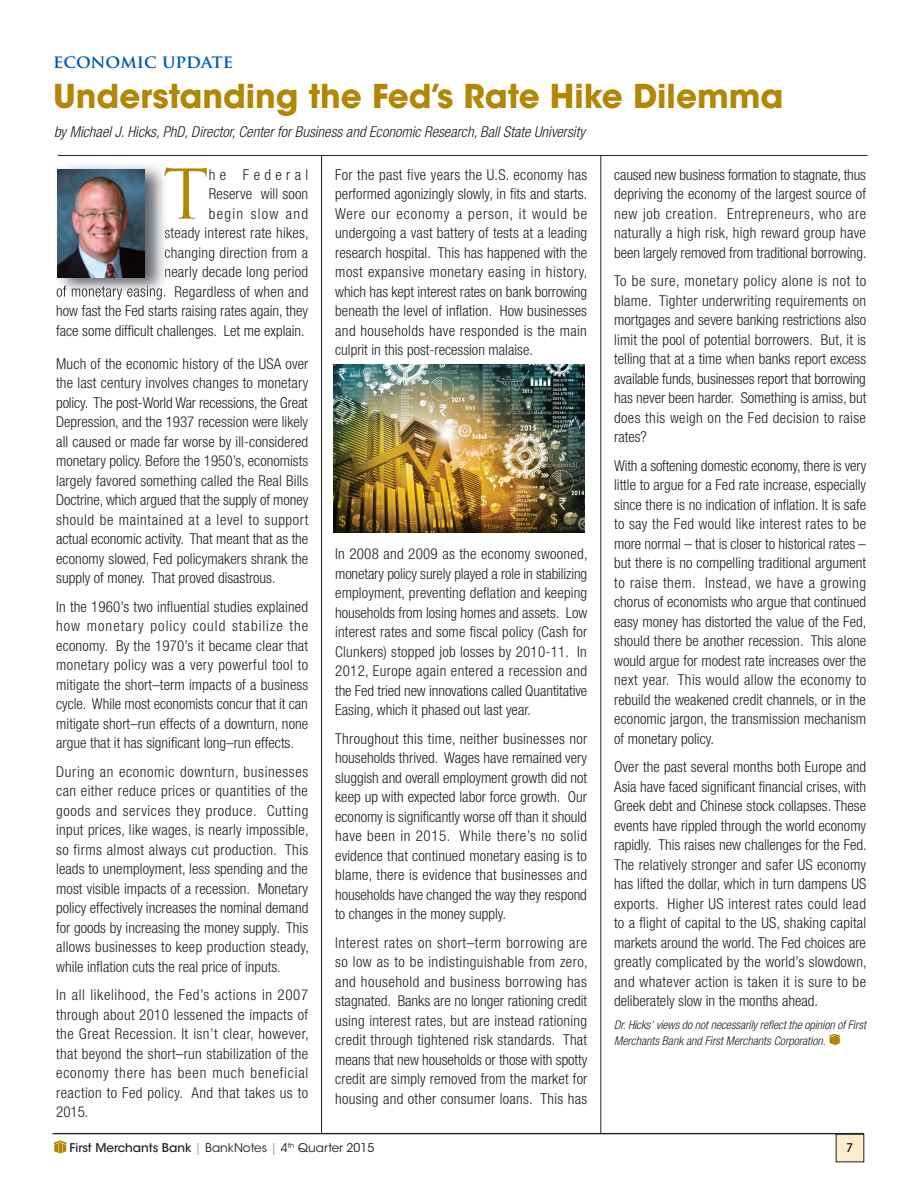
<style>
.page{position:relative;width:918px;height:1188px;background:#fff}
.page>*{position:absolute;margin:0;border:0;box-sizing:border-box;transform-origin:0 0}
.t1{font:66.75px "Trajan Pro";color:#b28705}
.t2{font:700 32.7px "ITC Avant Garde Std";color:#b28705}
.t3{font:700 18px "Trajan Pro";letter-spacing:-.005em;color:#015dab}
.t4{font:300 condensed 15px/19.5px "Helvetica Neue LT Std";color:#231f20;text-align:justify}
.t5{font:italic 300 condensed 15px "Helvetica Neue LT Std";color:#231f20}
.t6{font:italic 300 condensed 12px/16.5px "Helvetica Neue LT Std";letter-spacing:-.005em;color:#231f20}
.t7{font:12px "ITC Avant Garde Std";color:#231f20}
.t8{font:500 12px "ITC Avant Garde Std";color:#231f20}
.s1{font-weight:500}
.s2{font-weight:200}
</style>
<div class="page">
<div style="left:836px;top:1134px;width:28px;height:28px;background:#fcedce"></div>
<svg style="left:54px;top:1140px;width:12px;height:14px"></svg>
<hr style="left:54px;top:1133px;width:810px;height:1px;background:#231f20">
<svg style="left:829px;top:1034px;width:11px;height:11px"></svg>
<hr style="left:321px;top:155px;width:1px;height:978px;background:#231f20">
<hr style="left:601px;top:155px;width:1px;height:978px;background:#231f20">
<hr style="left:58px;top:155px;width:810px;height:1px;background:#231f20">
<hr style="left:52px;top:1134px;width:812px;height:1px;background:#231f20">
<img style="left:56px;top:165px;width:109px;height:130px">
<img style="left:163px;top:167px;width:5px;height:52px">
<img style="left:165px;top:229px;width:3px;height:10px">
<svg style="left:165px;top:249px;width:3px;height:9px"></svg>
<img style="left:165px;top:269px;width:3px;height:9px">
<img style="left:57px;top:286px;width:109px;height:10px">
<img style="left:58px;top:169px;width:86px;height:108px">
<img style="left:333px;top:364px;width:252px;height:168px">
<p class="t3" style="left:53px;top:50px;width:181px">ECONOMIC UPDATE</p>
<h2 class="t2" style="left:53px;top:74px;width:732px">Understanding the Fed’s Rate Hike Dilemma</h2>
<p class="t5" style="left:54px;top:123px;width:532px">by Michael J. Hicks, PhD, Director, Center for Business and Economic Research, Ball State University</p>
<h1 class="t1" style="left:163px;top:152px;width:48px">T</h1>
<p class="t4" style="left:56px;top:164px;width:254px;text-align:right">he Federal<br>Reserve will soon<br>begin slow and<br>steady interest rate hikes,<br>changing direction from a<br>nearly decade long period<br>of monetary easing. Regardless of when and how fast the Fed starts raising rates again, they face some difficult challenges. Let me explain.</p>
<p class="t4" style="left:56px;top:353px;width:254px">Much of the economic history of the USA over the last century involves changes to monetary policy. The post-World War recessions, the Great Depression, and the 1937 recession were likely all caused or made far worse by ill-considered monetary policy. Before the 1950’s, economists largely favored something called the Real Bills Doctrine, which argued that the supply of money should be maintained at a level to support actual economic activity. That meant that as the economy slowed, Fed policymakers shrank the supply of money. That proved disastrous.</p>
<p class="t4" style="left:56px;top:596px;width:254px">In the 1960’s two influential studies explained how monetary policy could stabilize the economy. By the 1970’s it became clear that monetary policy was a very powerful tool to mitigate the short–term impacts of a business cycle. While most economists concur that it can mitigate short–run effects of a downturn, none argue that it has significant long–run effects.</p>
<p class="t4" style="left:56px;top:761px;width:254px">During an economic downturn, businesses can either reduce prices or quantities of the goods and services they produce. Cutting input prices, like wages, is nearly impossible, so firms almost always cut production. This leads to unemployment, less spending and the most visible impacts of a recession. Monetary policy effectively increases the nominal demand for goods by increasing the money supply. This allows businesses to keep production steady, while inflation cuts the real price of inputs.</p>
<p class="t4" style="left:56px;top:985px;width:254px">In all likelihood, the Fed’s actions in 2007 through about 2010 lessened the impacts of the Great Recession. It isn’t clear, however, that beyond the short–run stabilization of the economy there has been much beneficial reaction to Fed policy. And that takes us to 2015.</p>
<p class="t4" style="left:335px;top:164px;width:254px">For the past five years the U.S. economy has performed agonizingly slowly, in fits and starts.<br>Were our economy a person, it would be undergoing a vast battery of tests at a leading research hospital. This has happened with the most expansive monetary easing in history, which has kept interest rates on bank borrowing beneath the level of inflation. How businesses and households have responded is the main culprit in this post-recession malaise.</p>
<p class="t4" style="left:335px;top:544px;width:254px">In 2008 and 2009 as the economy swooned, monetary policy surely played a role in stabilizing employment, preventing deflation and keeping households from losing homes and assets. Low interest rates and some fiscal policy (Cash for Clunkers) stopped job losses by 2010-11. In 2012, Europe again entered a recession and the Fed tried new innovations called Quantitative Easing, which it phased out last year.</p>
<p class="t4" style="left:335px;top:728px;width:254px">Throughout this time, neither businesses nor households thrived. Wages have remained very sluggish and overall employment growth did not keep up with expected labor force growth. Our economy is significantly worse off than it should have been in 2015. While there’s no solid evidence that continued monetary easing is to blame, there is evidence that businesses and households have changed the way they respond to changes in the money supply.</p>
<p class="t4" style="left:335px;top:932px;width:254px">Interest rates on short–term borrowing are so low as to be indistinguishable from zero, and household and business borrowing has stagnated. Banks are no longer rationing credit using interest rates, but are instead rationing credit through tightened risk standards. That means that new households or those with spotty credit are simply removed from the market for housing and other consumer loans. This has</p>
<p class="t4" style="left:614px;top:164px;width:254px">caused new business formation to stagnate, thus depriving the economy of the largest source of new job creation. Entrepreneurs, who are naturally a high risk, high reward group have been largely removed from traditional borrowing.</p>
<p class="t4" style="left:614px;top:271px;width:254px">To be sure, monetary policy alone is not to blame. Tighter underwriting requirements on mortgages and severe banking restrictions also limit the pool of potential borrowers. But, it is telling that at a time when banks report excess available funds, businesses report that borrowing has never been harder. Something is amiss, but does this weigh on the Fed decision to raise rates?</p>
<p class="t4" style="left:614px;top:455px;width:254px">With a softening domestic economy, there is very little to argue for a Fed rate increase, especially since there is no indication of inflation. It is safe to say the Fed would like interest rates to be more normal – that is closer to historical rates – but there is no compelling traditional argument to raise them. Instead, we have a growing chorus of economists who argue that continued easy money has distorted the value of the Fed, should there be another recession. This alone would argue for modest rate increases over the next year. This would allow the economy to rebuild the weakened credit channels, or in the economic jargon, the transmission mechanism of monetary policy.</p>
<p class="t4" style="left:614px;top:757px;width:254px">Over the past several months both Europe and Asia have faced significant financial crises, with Greek debt and Chinese stock collapses. These events have rippled through the world economy rapidly. This raises new challenges for the Fed.<br>The relatively stronger and safer US economy has lifted the dollar, which in turn dampens US exports. Higher US interest rates could lead to a flight of capital to the US, shaking capital markets around the world. The Fed choices are greatly complicated by the world’s slowdown, and whatever action is taken it is sure to be deliberately slow in the months ahead.</p>
<p class="t6" style="left:614px;top:1016px;width:253px">Dr. Hicks’ views do not necessarily reflect the opinion of First<br>Merchants Bank and First Merchants Corporation.</p>
<p class="t7" style="left:70px;top:1140px;width:306px"><span class="s1">First Merchants Bank</span> <span class="s2">|</span> BankNotes <span class="s2">|</span> 4<sup>th</sup> Quarter 2015</p>
<p class="t8" style="left:846px;top:1140px;width:9px">7</p>
</div>
